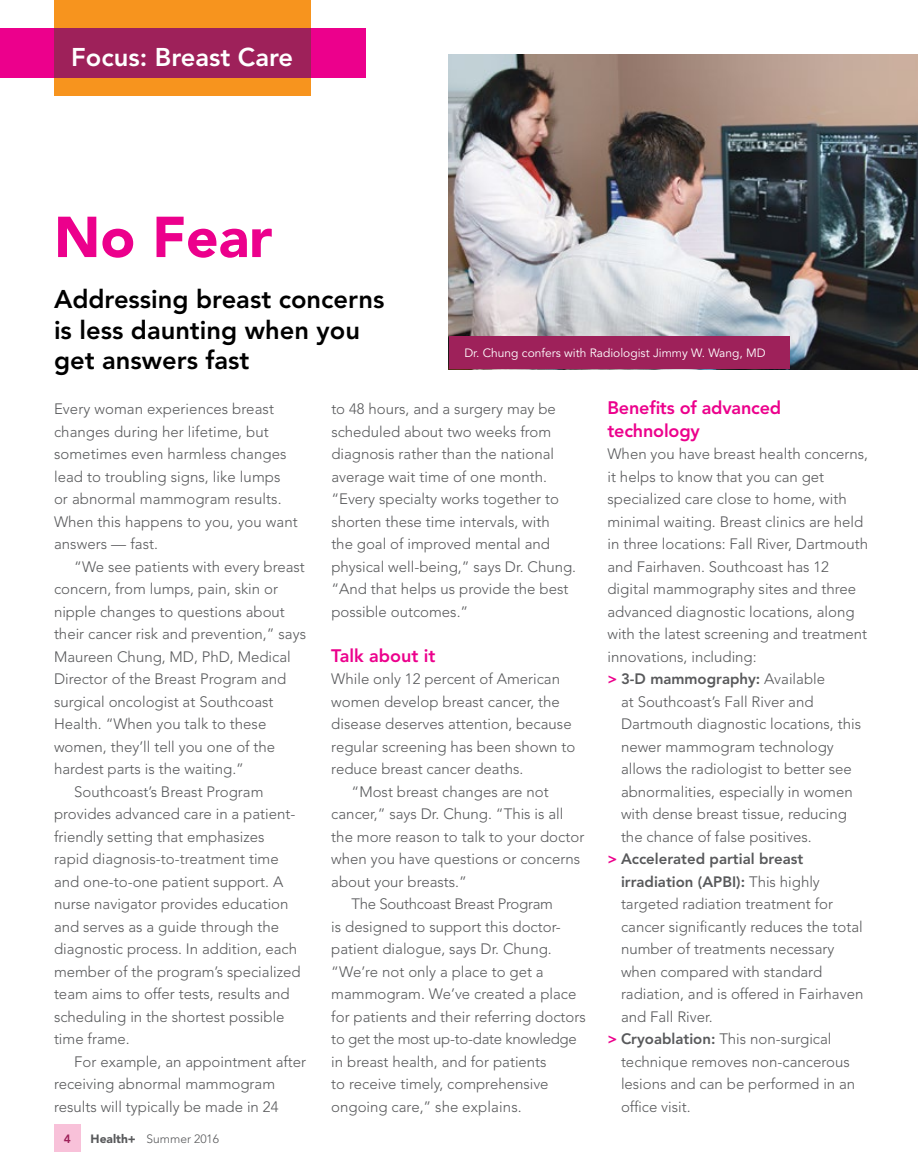
<style>
.page{position:relative;width:918px;height:1175px;background:#fff}
.page>*{position:absolute;margin:0;border:0;box-sizing:border-box;transform-origin:0 0}
.t1{font:900 57px "Avenir LT Std";color:#ec008c}
.t2{font:800 25.5px/30.6px "Avenir LT Std";color:#000}
.t3{font:800 25.5px "Avenir LT Std";color:#fff}
.t4{font:800 18px/22.5px "Avenir LT Std";letter-spacing:-.01em;color:#ec008c}
.t5{font:300 15px/22.5px "Avenir LT Std";color:#58595b}
.t6{font:800 15px "Avenir LT Std";color:#58595b}
.t7{font:300 15px "Avenir LT Std";letter-spacing:-.02em;color:#58595b}
.t8{font:12px "Avenir LT Std";color:#fff}
.t9{font:300 12px "Avenir LT Std";color:#58595b}
.t10{font:800 12px "Avenir LT Std";color:#9e215a}
.s1{color:#ec008c}
.s2{font-weight:300}
.s3{font-weight:800;color:#ec008c}
.s4{font-weight:800}
.s5{font-weight:900}
</style>
<div class="page">
<img style="left:449px;top:54px;width:469px;height:315px">
<div style="left:449px;top:336px;width:340px;height:33px;background:#9e215a"></div>
<div style="left:54px;top:1125px;width:27px;height:27px;background:#f8c1d9"></div>
<div style="left:0;top:28px;width:365px;height:49px;background:#ec008c"></div>
<div style="left:54px;top:0;width:256px;height:95px;background:#f7941e"></div>
<div style="left:54px;top:28px;width:256px;height:49px;background:#9e215a"></div>
<h2 class="t3" style="left:71px;top:42px;width:223px">Focus: Breast Care</h2>
<h2 class="t3" style="left:97px;top:42px;width:172px">News + Notes</h2>
<h1 class="t1" style="left:54px;top:203px;width:220px">No Fear</h1>
<h2 class="t2" style="left:54px;top:284px;width:332px">Addressing breast concerns is less daunting when you get answers fast</h2>
<p class="t5" style="left:54px;top:398px;width:245px">Every woman experiences breast changes during her lifetime, but sometimes even harmless changes lead to troubling signs, like lumps or abnormal mammogram results.<br>When this happens to you, you want answers — fast.</p>
<p class="t5" style="left:74px;top:555px;width:232px">“We see patients with every breast</p>
<p class="t5" style="left:54px;top:578px;width:226px">concern, from lumps, pain, skin or</p>
<p class="t5" style="left:54px;top:600px;width:232px">nipple changes to questions about</p>
<p class="t5" style="left:54px;top:623px;width:254px">their cancer risk and prevention,” says</p>
<p class="t5" style="left:54px;top:645px;width:238px">Maureen Chung, MD, PhD, Medical</p>
<p class="t5" style="left:54px;top:668px;width:234px">Director of the Breast Program and</p>
<p class="t5" style="left:54px;top:690px;width:221px">surgical oncologist at Southcoast</p>
<p class="t5" style="left:54px;top:713px;width:214px">Health. “When you talk to these</p>
<p class="t5" style="left:54px;top:735px;width:223px">women, they’ll tell you one of the</p>
<p class="t5" style="left:54px;top:758px;width:192px">hardest parts is the waiting.”</p>
<p class="t5" style="left:74px;top:780px;width:191px">Southcoast’s Breast Program</p>
<p class="t5" style="left:54px;top:803px;width:243px">provides advanced care in a patient-</p>
<p class="t5" style="left:54px;top:825px;width:212px">friendly setting that emphasizes</p>
<p class="t5" style="left:54px;top:848px;width:226px">rapid diagnosis-to-treatment time</p>
<p class="t5" style="left:54px;top:870px;width:231px">and one-to-one patient support. A</p>
<p class="t5" style="left:54px;top:893px;width:236px">nurse navigator provides education</p>
<p class="t5" style="left:54px;top:915px;width:227px">and serves as a guide through the</p>
<p class="t5" style="left:54px;top:938px;width:245px">diagnostic process. In addition, each</p>
<p class="t5" style="left:54px;top:960px;width:248px">member of the program’s specialized</p>
<p class="t5" style="left:54px;top:983px;width:237px">team aims to offer tests, results and</p>
<p class="t5" style="left:54px;top:1005px;width:232px">scheduling in the shortest possible</p>
<p class="t5" style="left:54px;top:1028px;width:77px">time frame.</p>
<p class="t5" style="left:74px;top:1050px;width:234px">For example, an appointment after</p>
<p class="t5" style="left:54px;top:1073px;width:223px">receiving abnormal mammogram</p>
<p class="t5" style="left:54px;top:1095px;width:226px">results will typically be made in 24</p>
<p class="t8" style="left:464px;top:346px;width:303px">Dr. Chung confers with Radiologist Jimmy W. Wang, MD</p>
<p class="t4" style="left:608px;top:397px;width:175px">Benefits of advanced technology</p>
<p class="t5" style="left:608px;top:443px;width:262px">When you have breast health concerns,</p>
<p class="t5" style="left:608px;top:465px;width:218px">it helps to know that you can get</p>
<p class="t5" style="left:608px;top:488px;width:241px">specialized care close to home, with</p>
<p class="t5" style="left:608px;top:510px;width:257px">minimal waiting. Breast clinics are held</p>
<p class="t5" style="left:608px;top:533px;width:262px">in three locations: Fall River, Dartmouth</p>
<p class="t5" style="left:608px;top:555px;width:223px">and Fairhaven. Southcoast has 12</p>
<p class="t5" style="left:608px;top:578px;width:250px">digital mammography sites and three</p>
<p class="t5" style="left:608px;top:600px;width:249px">advanced diagnostic locations, along</p>
<p class="t5" style="left:608px;top:623px;width:261px">with the latest screening and treatment</p>
<p class="t5" style="left:608px;top:645px;width:151px">innovations, including:</p>
<p class="t6" style="left:608px;top:670px;width:219px"><span class="s1">&gt;</span> 3-D mammography: <span class="s2">Available</span></p>
<p class="t5" style="left:621px;top:690px;width:194px">at Southcoast’s Fall River and</p>
<p class="t5" style="left:621px;top:713px;width:242px">Dartmouth diagnostic locations, this</p>
<p class="t5" style="left:621px;top:735px;width:214px">newer mammogram technology</p>
<p class="t5" style="left:621px;top:758px;width:232px">allows the radiologist to better see</p>
<p class="t5" style="left:621px;top:780px;width:233px">abnormalities, especially in women</p>
<p class="t5" style="left:621px;top:803px;width:227px">with dense breast tissue, reducing</p>
<p class="t5" style="left:621px;top:825px;width:192px">the chance of false positives.</p>
<p class="t6" style="left:608px;top:850px;width:197px"><span class="s1">&gt;</span> Accelerated partial breast</p>
<p class="t6" style="left:621px;top:872px;width:200px">irradiation (APBI): <span class="s2">This highly</span></p>
<p class="t5" style="left:621px;top:893px;width:214px">targeted radiation treatment for</p>
<p class="t5" style="left:621px;top:915px;width:243px">cancer significantly reduces the total</p>
<p class="t5" style="left:621px;top:938px;width:215px">number of treatments necessary</p>
<p class="t5" style="left:621px;top:960px;width:203px">when compared with standard</p>
<p class="t5" style="left:621px;top:983px;width:244px">radiation, and is offered in Fairhaven</p>
<p class="t5" style="left:621px;top:1005px;width:93px">and Fall River.</p>
<p class="t5" style="left:608px;top:1028px;width:226px"><span class="s3">&gt;</span> <span class="s4">Cryoablation:</span> This non-surgical</p>
<p class="t5" style="left:621px;top:1050px;width:230px">technique removes non-cancerous</p>
<p class="t5" style="left:621px;top:1073px;width:236px">lesions and can be performed in an</p>
<p class="t5" style="left:621px;top:1095px;width:71px">office visit.</p>
<p class="t5" style="left:331px;top:398px;width:246px">to 48 hours, and a surgery may be scheduled about two weeks from diagnosis rather than the national average wait time of one month. “Every specialty works together to shorten these time intervals, with<br>the goal of improved mental and physical well-being,” says Dr. Chung. “And that helps us provide the best possible outcomes.”</p>
<p class="t4" style="left:331px;top:644px;width:106px">Talk about it</p>
<p class="t5" style="left:331px;top:668px;width:230px">While only 12 percent of American</p>
<p class="t5" style="left:331px;top:690px;width:230px">women develop breast cancer, the</p>
<p class="t5" style="left:331px;top:713px;width:242px">disease deserves attention, because</p>
<p class="t5" style="left:331px;top:735px;width:246px">regular screening has been shown to</p>
<p class="t5" style="left:331px;top:758px;width:194px">reduce breast cancer deaths.</p>
<p class="t5" style="left:352px;top:780px;width:199px">“Most breast changes are not</p>
<p class="t5" style="left:331px;top:803px;width:234px">cancer,” says Dr. Chung. “This is all</p>
<p class="t5" style="left:331px;top:825px;width:255px">the more reason to talk to your doctor</p>
<p class="t5" style="left:331px;top:848px;width:250px">when you have questions or concerns</p>
<p class="t5" style="left:331px;top:870px;width:137px">about your breasts.”</p>
<p class="t7" style="left:352px;top:895px;width:203px">The Southcoast Breast Program</p>
<p class="t5" style="left:331px;top:915px;width:231px">is designed to support this doctor-</p>
<p class="t5" style="left:331px;top:938px;width:222px">patient dialogue, says Dr. Chung.</p>
<p class="t5" style="left:331px;top:960px;width:214px">“We’re not only a place to get a</p>
<p class="t5" style="left:331px;top:983px;width:247px">mammogram. We’ve created a place</p>
<p class="t5" style="left:331px;top:1005px;width:256px">for patients and their referring doctors</p>
<p class="t7" style="left:331px;top:1030px;width:247px">to get the most up-to-date knowledge</p>
<p class="t5" style="left:331px;top:1050px;width:217px">in breast health, and for patients</p>
<p class="t5" style="left:331px;top:1073px;width:219px">to receive timely, comprehensive</p>
<p class="t5" style="left:331px;top:1095px;width:192px">ongoing care,” she explains.</p>
<p class="t10" style="left:64px;top:1131px;width:9px">4</p>
<p class="t9" style="left:91px;top:1131px;width:130px"><span class="s5">Health+</span> Summer 2016</p>
</div>
